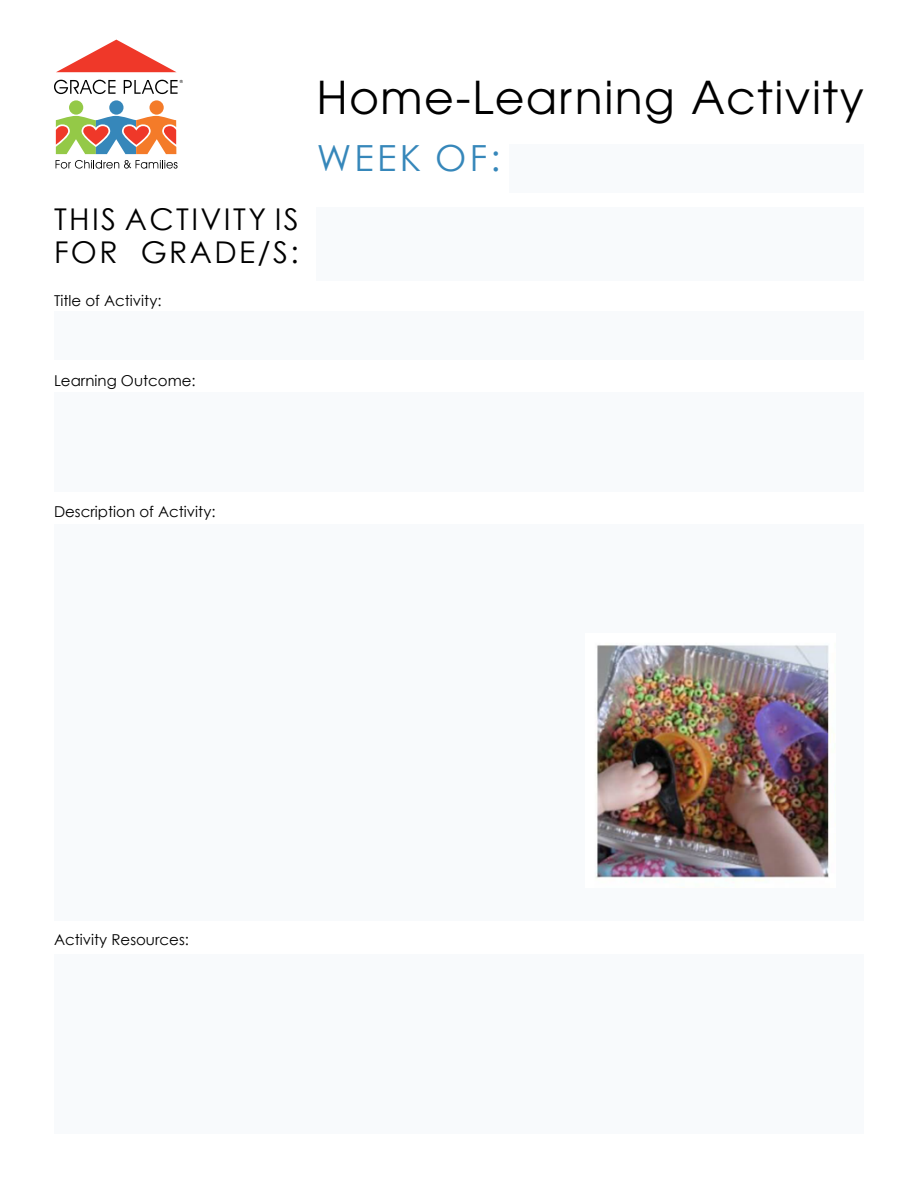
<style>
.page{position:relative;width:918px;height:1188px;background:#fff}
.page>*{position:absolute;margin:0;border:0;box-sizing:border-box;transform-origin:0 0}
.t1{font:45px "ITC Avant Garde Pro";letter-spacing:.04em;color:#000}
.t2{font:36px "Century Gothic";letter-spacing:.09em;color:#3687ba}
.t3{font:30px/33px "Century Gothic";letter-spacing:.08em;color:#000}
.t4{font:15px "Century Gothic";color:#000}
.t5{font:4.2px "Century Gothic";color:#000}
</style>
<div class="page">
<div style="left:69px;top:100px;width:14px;height:15px;background:#94c947;border-radius:50%"></div>
<div style="left:109px;top:100px;width:15px;height:15px;background:#3687ba;border-radius:50%"></div>
<div style="left:150px;top:100px;width:14px;height:15px;background:#f47b29;border-radius:50%"></div>
<svg style="left:56px;top:160px;width:122px;height:9px"></svg>
<svg style="left:54px;top:80px;width:62px;height:14px"></svg>
<svg style="left:124px;top:80px;width:54px;height:14px"></svg>
<svg style="left:56px;top:40px;width:120px;height:32px"></svg>
<svg style="left:56px;top:116px;width:120px;height:38px"></svg>
<div style="left:317px;top:207px;width:547px;height:74px;background:#f8fafc"></div>
<div style="left:54px;top:311px;width:810px;height:49px;background:#f8fafc"></div>
<div style="left:54px;top:392px;width:810px;height:99px;background:#f8fafc"></div>
<div style="left:54px;top:524px;width:810px;height:396px;background:#f8fafc"></div>
<div style="left:54px;top:954px;width:810px;height:180px;background:#f8fafc"></div>
<div style="left:509px;top:144px;width:355px;height:49px;background:#f8fafc"></div>
<img style="left:596px;top:645px;width:235px;height:236px">
<p class="t5" style="left:180px;top:79px;width:5px">®</p>
<h3 class="t3" style="left:54px;top:202px;width:246px">THIS ACTIVITY IS<br>FOR GRADE/S:</h3>
<p class="t4" style="left:54px;top:291px;width:109px">Title of Activity:</p>
<h1 class="t1" style="left:317px;top:70px;width:549px">Home-Learning Activity</h1>
<h2 class="t2" style="left:317px;top:133px;width:185px">WEEK OF:</h2>
<p class="t4" style="left:54px;top:370px;width:143px">Learning Outcome:</p>
<p class="t4" style="left:54px;top:501px;width:163px">Description of Activity:</p>
<p class="t4" style="left:54px;top:930px;width:137px">Activity Resources:</p>
</div>
